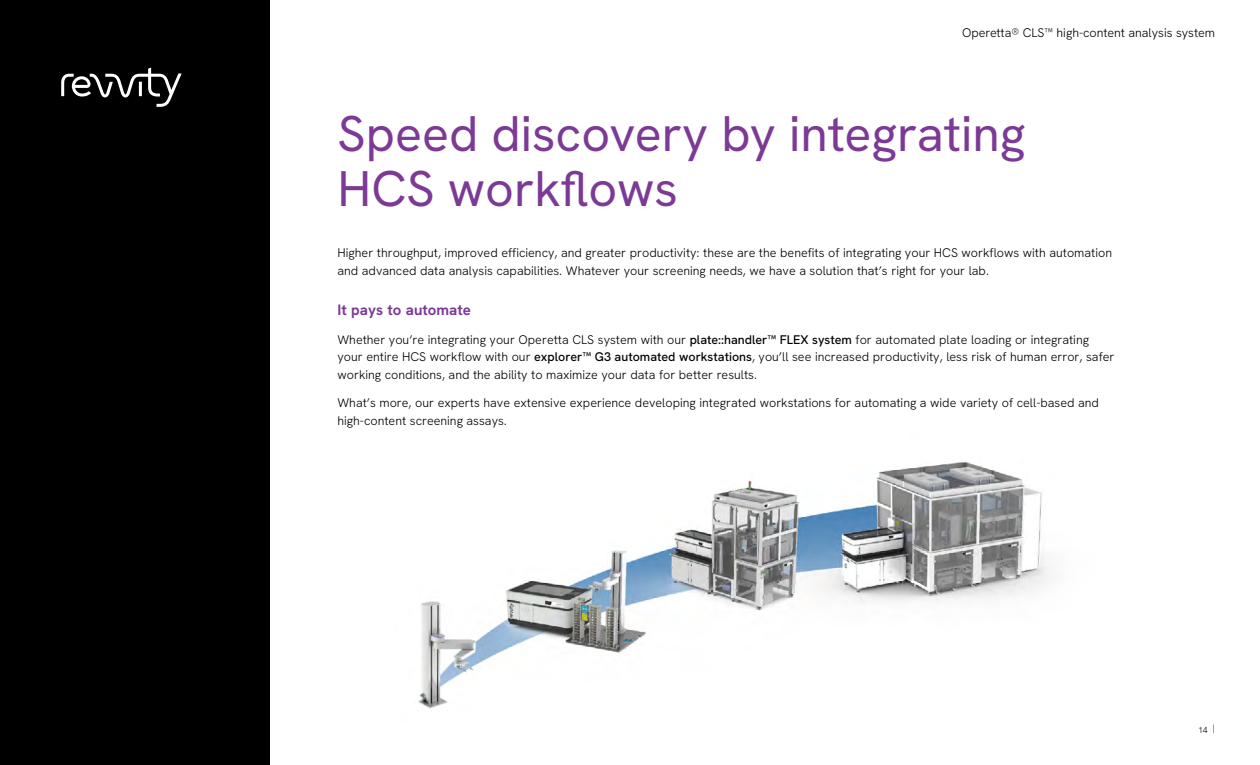
<style>
.page{position:relative;width:1260px;height:765px;background:#fff}
.page>*{position:absolute;margin:0;border:0;box-sizing:border-box;transform-origin:0 0}
.t1{font:50px/55px "Hanken Grotesk";color:#7c3996}
.t2{font:700 15px "Hanken Grotesk";color:#7c3996}
.t3{font:300 12.5px/17.5px "Hanken Grotesk";color:#000}
.t4{font:300 8.75px "Hanken Grotesk";color:#000}
.s1{font-weight:500}
</style>
<div class="page">
<div style="left:0;top:0;width:270px;height:765px;background:#000"></div>
<svg style="left:61px;top:68px;width:121px;height:39px"></svg>
<img style="left:418px;top:462px;width:633px;height:247px">
<p class="t3" style="left:962px;top:23px;width:254px">Operetta® CLS™ high-content analysis system</p>
<h1 class="t1" style="left:338px;top:105px;width:690px">Speed discovery by integrating<br>HCS workflows</h1>
<p class="t3" style="left:338px;top:244px;width:776px">Higher throughput, improved efficiency, and greater productivity: these are the benefits of integrating your HCS workflows with automation and advanced data analysis capabilities. Whatever your screening needs, we have a solution that’s right for your lab.</p>
<p class="t2" style="left:338px;top:300px;width:135px">It pays to automate</p>
<p class="t3" style="left:337px;top:330px;width:779px">Whether you’re integrating your Operetta CLS system with our <span class="s1">plate::handler™ FLEX system</span> for automated plate loading or integrating your entire HCS workflow with our <span class="s1">explorer™ G3 automated workstations</span>, you’ll see increased productivity, less risk of human error, safer working conditions, and the ability to maximize your data for better results.</p>
<p class="t3" style="left:337px;top:394px;width:763px">What’s more, our experts have extensive experience developing integrated workstations for automating a wide variety of cell-based and high-content screening assays.</p>
<p class="t4" style="left:1198px;top:724px;width:18px">14 |</p>
</div>
